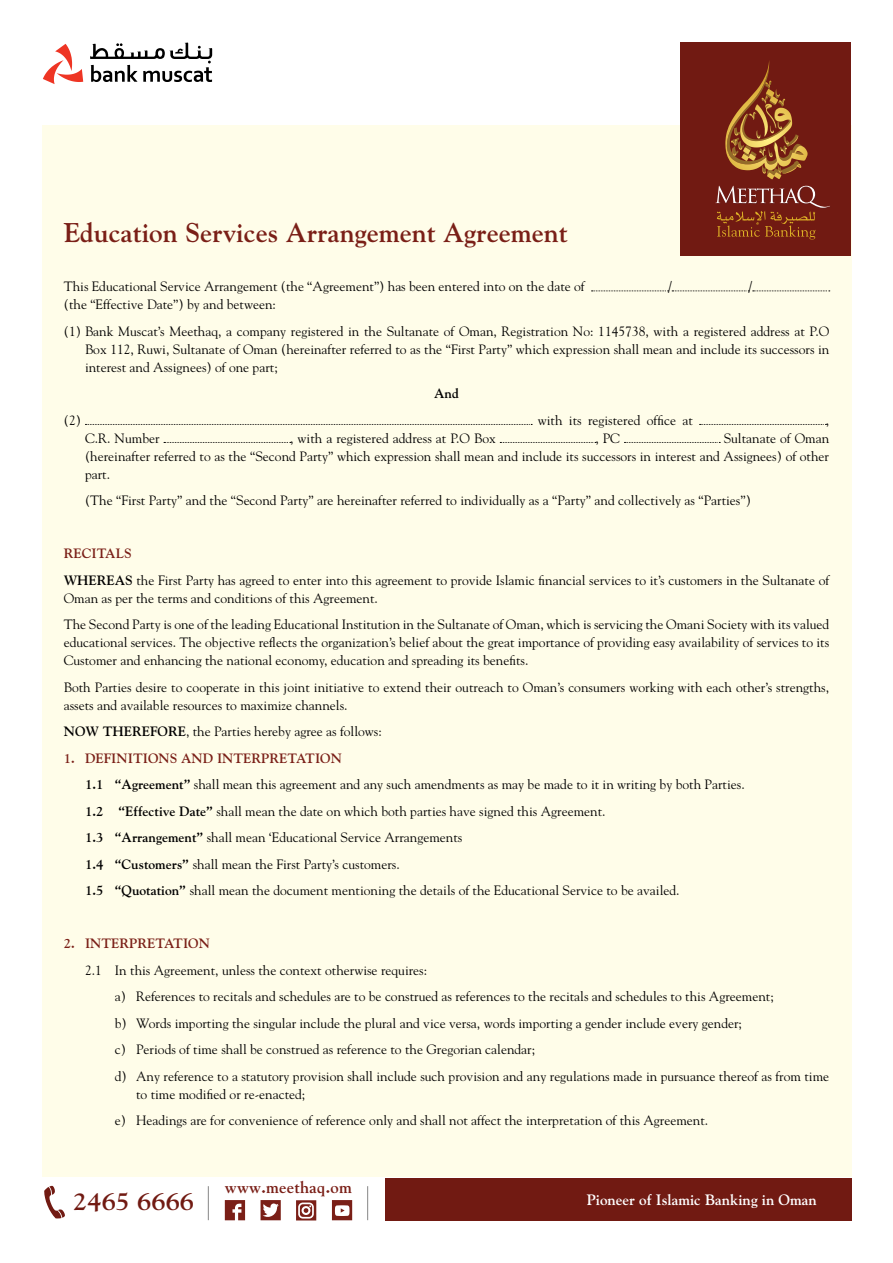
<style>
.page{position:relative;width:893px;height:1263px;background:#fff}
.page>*{position:absolute;margin:0;border:0;box-sizing:border-box;transform-origin:0 0}
.t1{font:700 27px "Goudy";color:#7a1f17}
.t2{font:700 24.6px "Goudy";color:#711a12;scale:1.04 1}
.t3{font:700 16.5px "Goudy";letter-spacing:.015em;color:#7a1f17}
.t4{font:700 15px "Goudy";color:#fff}
.t5{font:13.5px/26.5px "Goudy";color:#000}
.t6{font:700 13.5px "Goudy";color:#7a1f17}
.t7{font:700 13.5px "Goudy";color:#000}
.s1{font-weight:700;color:#7a1f17}
.s2{font-weight:700}
</style>
<div class="page">
<div style="left:42px;top:125px;width:809px;height:1052px;background:#fffde9"></div>
<div style="left:680px;top:42px;width:171px;height:214px;background:#711a12"></div>
<svg style="left:725px;top:61px;width:82px;height:118px"></svg>
<svg style="left:715px;top:186px;width:115px;height:54px"></svg>
<hr style="left:208px;top:1186px;width:1px;height:34px;background:#868686">
<hr style="left:367px;top:1186px;width:1px;height:34px;background:#868686">
<div style="left:385px;top:1178px;width:466px;height:42px;background:#711a12"></div>
<svg style="left:225px;top:1200px;width:20px;height:20px"></svg>
<svg style="left:261px;top:1200px;width:20px;height:20px"></svg>
<svg style="left:296px;top:1200px;width:20px;height:20px"></svg>
<svg style="left:332px;top:1200px;width:20px;height:20px"></svg>
<svg style="left:90px;top:43px;width:122px;height:39px"></svg>
<svg style="left:43px;top:44px;width:40px;height:40px"></svg>
<svg style="left:44px;top:1186px;width:21px;height:32px"></svg>
<svg style="left:591px;top:291px;width:239px;height:1px"></svg>
<svg style="left:85px;top:424px;width:447px;height:1px"></svg>
<svg style="left:700px;top:424px;width:126px;height:1px"></svg>
<svg style="left:164px;top:442px;width:127px;height:1px"></svg>
<svg style="left:500px;top:442px;width:96px;height:1px"></svg>
<svg style="left:624px;top:442px;width:96px;height:1px"></svg>
<h1 class="t1" style="left:64px;top:216px;width:505px">Education Services Arrangement Agreement</h1>
<p class="t5" style="left:64px;top:273px;width:522px">This Educational Service Arrangement (the “Agreement”) has been entered into on the date of</p>
<p class="t5" style="left:668px;top:273px;width:5px">/</p>
<p class="t5" style="left:749px;top:273px;width:5px">/</p>
<p class="t5" style="left:64px;top:291px;width:767px">(the “Effective Date”) by and between:<br>(1) Bank Muscat’s Meethaq, a company registered in the Sultanate of Oman, Registration No: 1145738, with a registered address at P.O</p>
<p class="t5" style="left:85px;top:340px;width:746px;line-height:18px">Box 112, Ruwi, Sultanate of Oman (hereinafter referred to as the “First Party” which expression shall mean and include its successors in interest and Assignees) of one part;</p>
<p class="t7" style="left:434px;top:385px;width:26px">And</p>
<p class="t5" style="left:64px;top:406px;width:19px">(2)</p>
<p class="t5" style="left:538px;top:406px;width:157px">with its registered office at</p>
<p class="t5" style="left:826px;top:406px;width:5px">,</p>
<p class="t5" style="left:85px;top:424px;width:76px">C.R. Number</p>
<p class="t5" style="left:290px;top:424px;width:207px">, with a registered address at P.O Box</p>
<p class="t5" style="left:595px;top:424px;width:26px">, PC</p>
<p class="t5" style="left:85px;top:429px;width:746px;line-height:18px;text-align:justify;text-indent:639px">Sultanate of Oman (hereinafter referred to as the “Second Party” which expression shall mean and include its successors in interest and Assignees) of other part.</p>
<p class="t5" style="left:85px;top:487px;width:667px">(The “First Party” and the “Second Party” are hereinafter referred to individually as a “Party” and collectively as “Parties”)</p>
<p class="t5" style="left:64px;top:540px;width:767px"><span class="s1">RECITALS<br></span><span class="s2">WHEREAS</span> the First Party has agreed to enter into this agreement to provide Islamic financial services to it’s customers in the Sultanate of</p>
<p class="t5" style="left:64px;top:584px;width:767px">Oman as per the terms and conditions of this Agreement.<br>The Second Party is one of the leading Educational Institution in the Sultanate of Oman, which is servicing the Omani Society with its valued</p>
<p class="t5" style="left:64px;top:633px;width:767px;line-height:18px">educational services. The objective reflects the organization’s belief about the great importance of providing easy availability of services to its<br>Customer and enhancing the national economy, education and spreading its benefits.</p>
<p class="t5" style="left:64px;top:678px;width:767px;line-height:18px">Both Parties desire to cooperate in this joint initiative to extend their outreach to Oman’s consumers working with each other’s strengths, assets and available resources to maximize channels.</p>
<p class="t5" style="left:64px;top:718px;width:319px"><span class="s2">NOW THEREFORE</span>, the Parties hereby agree as follows:</p>
<p class="t5" style="left:85px;top:744px;width:661px;text-indent:-21px"><span class="s1">1. DEFINITIONS AND INTERPRETATION<br></span><span class="s2">1.1 “Agreement”</span> shall mean this agreement and any such amendments as may be made to it in writing by both Parties.<br><span class="s2">1.2 “Effective Date”</span> shall mean the date on which both parties have signed this Agreement.<br><span class="s2">1.3 “Arrangement”</span> shall mean ‘Educational Service Arrangements<br><span class="s2">1.4 “Customers”</span> shall mean the First Party’s customers.<br><span class="s2">1.5 “Quotation”</span> shall mean the document mentioning the details of the Educational Service to be availed.</p>
<p class="t6" style="left:64px;top:936px;width:148px">2. INTERPRETATION</p>
<p class="t5" style="left:115px;top:956px;width:716px;text-indent:-30px">2.1 In this Agreement, unless the context otherwise requires:<br>a) References to recitals and schedules are to be construed as references to the recitals and schedules to this Agreement;<br>b) Words importing the singular include the plural and vice versa, words importing a gender include every gender;<br>c) Periods of time shall be construed as reference to the Gregorian calendar;<br>d) Any reference to a statutory provision shall include such provision and any regulations made in pursuance thereof as from time</p>
<p class="t5" style="left:115px;top:1080px;width:595px;text-indent:21px">to time modified or re-enacted;<br>e) Headings are for convenience of reference only and shall not affect the interpretation of this Agreement.</p>
<p class="t3" style="left:225px;top:1177px;width:129px">www.meethaq.om</p>
<h2 class="t2" style="left:73px;top:1186px;width:118px">2465 6666</h2>
<p class="t4" style="left:587px;top:1191px;width:232px">Pioneer of Islamic Banking in Oman</p>
</div>
